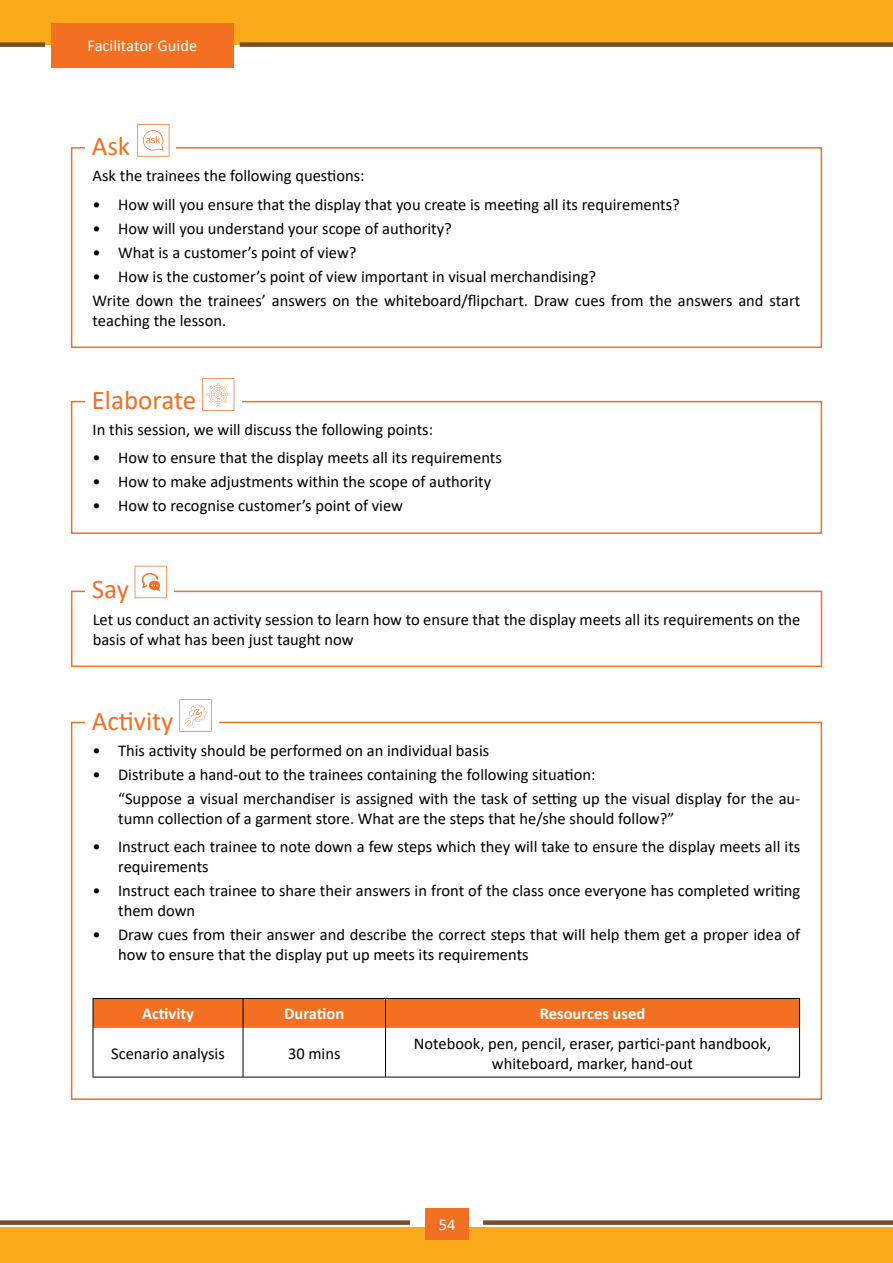
<style>
.page{position:relative;width:893px;height:1263px;background:#fff}
.page>*{position:absolute;margin:0;border:0;box-sizing:border-box;transform-origin:0 0}
.t1{font:27px "Calibri";color:#f36f21}
.t2{font:16.5px/19.8px "Calibri";color:#000}
.t3{font:700 16.5px "Calibri";color:#fff}
.t4{font:16.5px "Calibri";color:#fff}
</style>
<div class="page">
<div style="left:0;top:1227px;width:893px;height:36px;background:#f8aa1b"></div>
<div style="left:0;top:1220px;width:410px;height:5px;background:#754d29"></div>
<div style="left:483px;top:1220px;width:410px;height:5px;background:#754d29"></div>
<div style="left:425px;top:1209px;width:43px;height:31px;background:#f36f21"></div>
<div style="left:0;top:0;width:893px;height:45px;background:#f8aa1b"></div>
<div style="left:0;top:42px;width:45px;height:5px;background:#754d29"></div>
<div style="left:240px;top:42px;width:653px;height:5px;background:#754d29"></div>
<div style="left:51px;top:23px;width:183px;height:44px;background:#f36f21"></div>
<div style="left:71px;top:591px;width:751px;height:76px;border:2px solid #f36f21"></div>
<svg style="left:129px;top:578px;width:45px;height:20px"></svg>
<div style="left:85px;top:578px;width:44px;height:27px;background:#fff"></div>
<svg style="left:135px;top:566px;width:32px;height:32px"></svg>
<div style="left:71px;top:147px;width:751px;height:201px;border:2px solid #f36f21"></div>
<div style="left:92px;top:135px;width:83px;height:20px;background:#fff"></div>
<div style="left:85px;top:135px;width:45px;height:27px;background:#fff"></div>
<svg style="left:137px;top:124px;width:32px;height:33px"></svg>
<div style="left:71px;top:401px;width:751px;height:133px;border:2px solid #f36f21"></div>
<div style="left:92px;top:389px;width:149px;height:20px;background:#fff"></div>
<div style="left:85px;top:389px;width:111px;height:27px;background:#fff"></div>
<svg style="left:202px;top:378px;width:32px;height:33px"></svg>
<hr style="left:243px;top:1028px;width:1px;height:49px;background:#000">
<hr style="left:385px;top:1028px;width:1px;height:49px;background:#000">
<svg style="left:93px;top:998px;width:707px;height:30px;background:#e96b20"></svg>
<hr style="left:93px;top:1028px;width:1px;height:49px;background:#000">
<hr style="left:799px;top:1028px;width:1px;height:49px;background:#000">
<hr style="left:93px;top:1077px;width:150px;height:1px;background:#000">
<hr style="left:243px;top:1077px;width:143px;height:1px;background:#000">
<hr style="left:386px;top:1077px;width:414px;height:1px;background:#000">
<div style="left:71px;top:722px;width:751px;height:378px;border:2px solid #f36f21"></div>
<div style="left:92px;top:710px;width:127px;height:20px;background:#fff"></div>
<div style="left:85px;top:710px;width:89px;height:27px;background:#fff"></div>
<svg style="left:179px;top:699px;width:33px;height:33px"></svg>
<p class="t4" style="left:88px;top:34px;width:111px">Facilitator Guide</p>
<h1 class="t1" style="left:92px;top:128px;width:40px">Ask</h1>
<p class="t2" style="left:93px;top:165px;width:273px">Ask the trainees the following questions:</p>
<p class="t2" style="left:93px;top:194px;width:589px">• How will you ensure that the display that you create is meeting all its requirements?</p>
<p class="t2" style="left:93px;top:218px;width:361px">• How will you understand your scope of authority?</p>
<p class="t2" style="left:93px;top:242px;width:265px">• What is a customer’s point of view?</p>
<p class="t2" style="left:93px;top:264px;width:709px;line-height:24px">• How is the customer’s point of view important in visual merchandising?<br>Write down the trainees’ answers on the whiteboard/flipchart. Draw cues from the answers and start</p>
<p class="t2" style="left:93px;top:310px;width:135px">teaching the lesson.</p>
<h1 class="t1" style="left:92px;top:382px;width:106px">Elaborate</h1>
<p class="t2" style="left:93px;top:419px;width:342px">In this session, we will discuss the following points:</p>
<p class="t2" style="left:93px;top:447px;width:411px">• How to ensure that the display meets all its requirements</p>
<p class="t2" style="left:93px;top:472px;width:400px">• How to make adjustments within the scope of authority</p>
<p class="t2" style="left:93px;top:496px;width:312px">• How to recognise customer’s point of view</p>
<h1 class="t1" style="left:92px;top:570px;width:39px">Say</h1>
<p class="t2" style="left:93px;top:609px;width:709px">Let us conduct an activity session to learn how to ensure that the display meets all its requirements on the basis of what has been just taught now</p>
<h1 class="t1" style="left:92px;top:703px;width:83px">Activity</h1>
<p class="t2" style="left:93px;top:740px;width:398px">• This activity should be performed on an individual basis</p>
<p class="t2" style="left:118px;top:762px;width:684px;line-height:24px;text-indent:-26px">• Distribute a hand-out to the trainees containing the following situation:<br>“Suppose a visual merchandiser is assigned with the task of setting up the visual display for the au-</p>
<p class="t2" style="left:118px;top:808px;width:558px">tumn collection of a garment store. What are the steps that he/she should follow?”</p>
<p class="t2" style="left:118px;top:836px;width:684px;text-indent:-26px">• Instruct each trainee to note down a few steps which they will take to ensure the display meets all its requirements</p>
<p class="t2" style="left:118px;top:880px;width:684px;text-indent:-26px">• Instruct each trainee to share their answers in front of the class once everyone has completed writing them down</p>
<p class="t2" style="left:118px;top:924px;width:684px;text-indent:-26px">• Draw cues from their answer and describe the correct steps that will help them get a proper idea of how to ensure that the display put up meets its requirements</p>
<p class="t3" style="left:142px;top:1002px;width:53px">Activity</p>
<p class="t3" style="left:284px;top:1002px;width:62px">Duration</p>
<p class="t3" style="left:540px;top:1002px;width:107px">Resources used</p>
<p class="t2" style="left:111px;top:1043px;width:115px">Scenario analysis</p>
<p class="t2" style="left:288px;top:1043px;width:54px">30 mins</p>
<p class="t2" style="left:414px;top:1033px;width:359px;text-align:center">Notebook, pen, pencil, eraser, partici-pant handbook, whiteboard, marker, hand-out</p>
<p class="t4" style="left:439px;top:1213px;width:18px">54</p>
</div>
